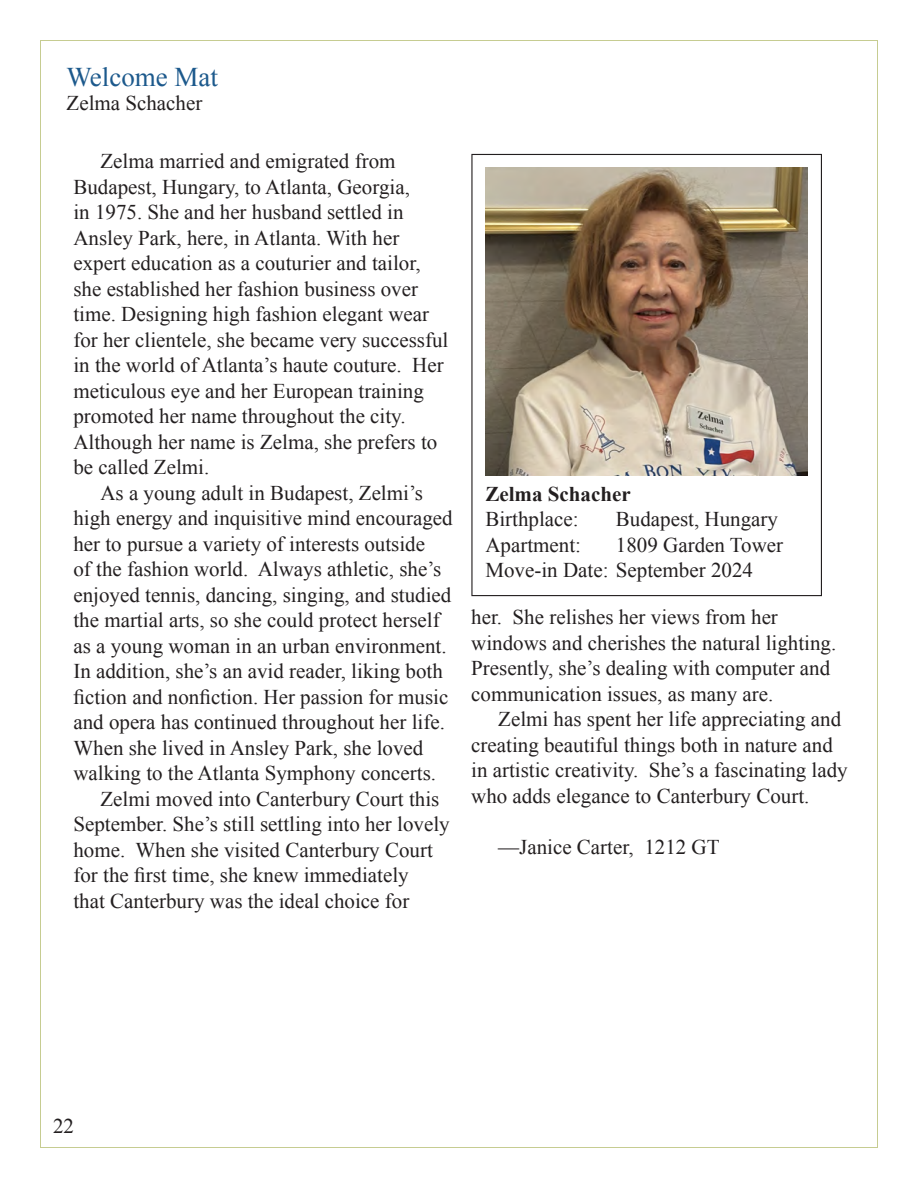
<style>
.page{position:relative;width:918px;height:1188px;background:#fff}
.page>*{position:absolute;margin:0;border:0;box-sizing:border-box;transform-origin:0 0}
.t1{font:27px "Times New Roman";color:#1c598c}
.t2{font:21px/25.5px "Times New Roman";color:#231f20}
.t3{font:700 21px "Times New Roman";color:#231f20}
</style>
<div class="page">
<div style="left:471px;top:154px;width:351px;height:442px;border:1px solid #231f20"></div>
<img style="left:485px;top:167px;width:323px;height:308px">
<p class="t1" style="left:67px;top:59px;width:153px">Welcome Mat</p>
<p class="t2" style="left:67px;top:90px;width:137px">Zelma Schacher</p>
<p class="t2" style="left:73px;top:148px;width:376px;text-indent:27px">Zelma married and emigrated from Budapest, Hungary, to Atlanta, Georgia,<br>in 1975. She and her husband settled in Ansley Park, here, in Atlanta. With her expert education as a couturier and tailor, she established her fashion business over time. Designing high fashion elegant wear for her clientele, she became very successful in the world of Atlanta’s haute couture. Her meticulous eye and her European training promoted her name throughout the city.<br>Although her name is Zelma, she prefers to be called Zelmi.</p>
<p class="t2" style="left:73px;top:480px;width:381px;text-indent:27px">As a young adult in Budapest, Zelmi’s high energy and inquisitive mind encouraged her to pursue a variety of interests outside<br>of the fashion world. Always athletic, she’s enjoyed tennis, dancing, singing, and studied the martial arts, so she could protect herself as a young woman in an urban environment.<br>In addition, she’s an avid reader, liking both fiction and nonfiction. Her passion for music and opera has continued throughout her life.<br>When she lived in Ansley Park, she loved walking to the Atlanta Symphony concerts.</p>
<p class="t2" style="left:73px;top:786px;width:378px;text-indent:27px">Zelmi moved into Canterbury Court this September. She’s still settling into her lovely home. When she visited Canterbury Court for the first time, she knew immediately<br>that Canterbury was the ideal choice for</p>
<p class="t3" style="left:485px;top:479px;width:147px">Zelma Schacher</p>
<p class="t2" style="left:485px;top:506px;width:95px">Birthplace:</p>
<p class="t2" style="left:616px;top:506px;width:164px">Budapest, Hungary</p>
<p class="t2" style="left:485px;top:532px;width:97px">Apartment:</p>
<p class="t2" style="left:616px;top:532px;width:169px">1809 Garden Tower</p>
<p class="t2" style="left:485px;top:557px;width:269px">Move-in Date: September 2024</p>
<p class="t2" style="left:471px;top:604px;width:367px">her. She relishes her views from her windows and cherishes the natural lighting.<br>Presently, she’s dealing with computer and communication issues, as many are.</p>
<p class="t2" style="left:471px;top:706px;width:378px;text-indent:27px">Zelmi has spent her life appreciating and creating beautiful things both in nature and in artistic creativity. She’s a fascinating lady who adds elegance to Canterbury Court.</p>
<p class="t2" style="left:498px;top:834px;width:223px">—Janice Carter, 1212 GT</p>
<p class="t2" style="left:53px;top:1113px;width:22px">22</p>
</div>
